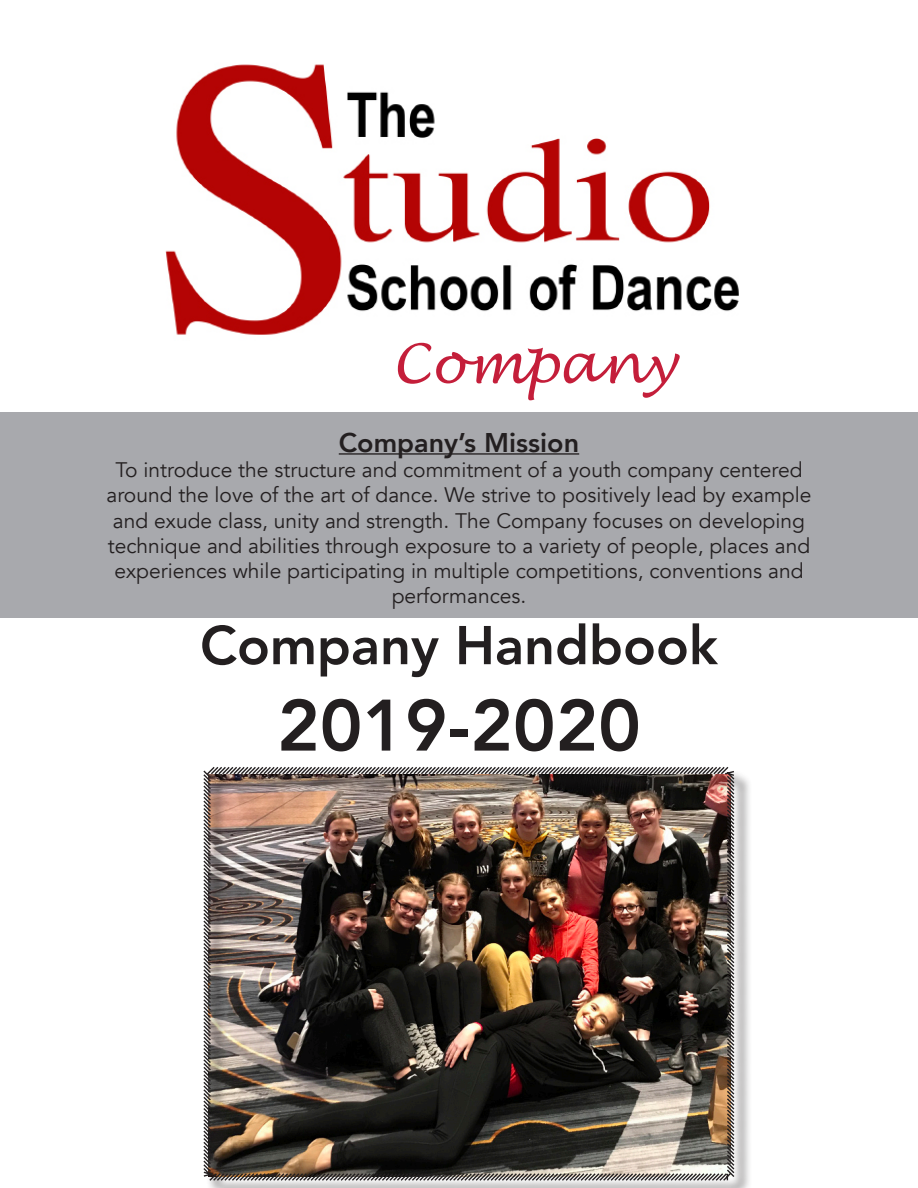
<style>
.page{position:relative;width:918px;height:1188px;background:#fff}
.page>*{position:absolute;margin:0;border:0;box-sizing:border-box;transform-origin:0 0}
.t1{font:800 72px "Avenir";color:#231f20}
.t2{font:800 54px "Avenir";color:#231f20}
.t3{font:italic 54px "Lucida Handwriting";color:#c41e3a}
.t4{font:800 27px "Avenir";color:#231f20}
.t5{font:21px/25.2px "Avenir";color:#231f20;text-align:center}
</style>
<div class="page">
<img style="left:165px;top:64px;width:574px;height:271px">
<div style="left:0;top:412px;width:918px;height:206px;background:#a8a9ad"></div>
<hr style="left:339px;top:453px;width:240px;height:2px;background:#231f20">
<div style="left:206px;top:770px;width:547px;height:418px;background:#231f20;opacity:.75"></div>
<img style="left:203px;top:767px;width:533px;height:415px">
<p class="t3" style="left:392px;top:331px;width:284px">Company</p>
<p class="t4" style="left:339px;top:422px;width:242px">Company’s Mission</p>
<p class="t5" style="left:106px;top:458px;width:707px">To introduce the structure and commitment of a youth company centered around the love of the art of dance. We strive to positively lead by example and exude class, unity and strength. The Company focuses on developing technique and abilities through exposure to a variety of people, places and experiences while participating in multiple competitions, conventions and performances.</p>
<p class="t2" style="left:200px;top:603px;width:519px">Company Handbook</p>
<p class="t1" style="left:277px;top:670px;width:365px">2019-2020</p>
</div>
